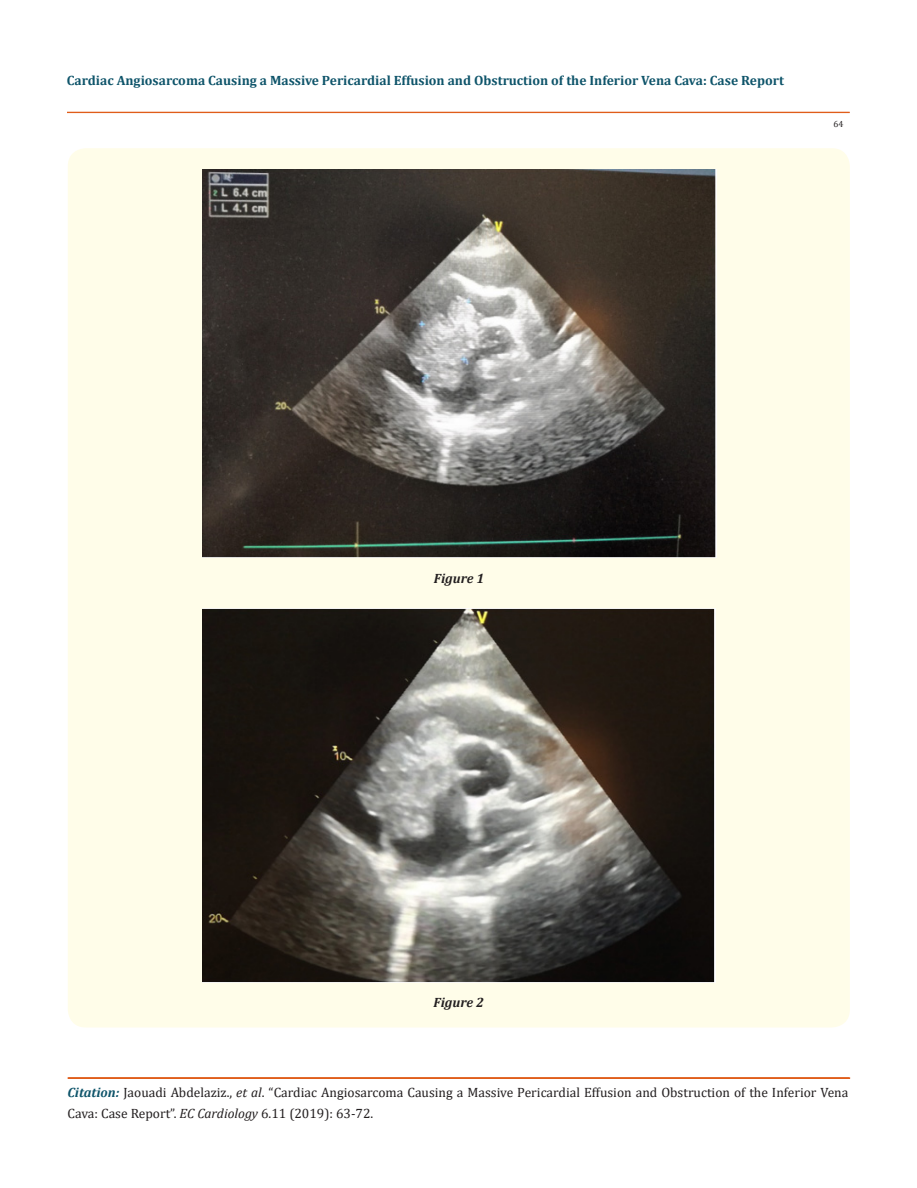
<style>
.page{position:relative;width:917px;height:1188px;background:#fff}
.page>*{position:absolute;margin:0;border:0;box-sizing:border-box;transform-origin:0 0}
.t1{font:13.5px/21px "Cambria";color:#231f20}
.t2{font:700 13.5px "Cambria";color:#0e546a}
.t3{font:italic 700 13.5px "Cambria";color:#231f20}
.t4{font:9px "Cambria";color:#231f20}
.s1{font-weight:700;font-style:italic;color:#0e546a}
.s2{font-style:italic}
</style>
<div class="page">
<div style="left:67px;top:112px;width:782px;height:1px;border:1px solid #e05d1a"></div>
<div style="left:68px;top:1078px;width:781px;height:1px;border:1px solid #e05d1a"></div>
<div style="left:68px;top:148px;width:781px;height:880px;background:#fffde9;border-radius:18px"></div>
<img style="left:202px;top:608px;width:513px;height:375px">
<img style="left:202px;top:169px;width:514px;height:388px">
<p class="t2" style="left:67px;top:71px;width:718px">Cardiac Angiosarcoma Causing a Massive Pericardial Effusion and Obstruction of the Inferior Vena Cava: Case Report</p>
<p class="t4" style="left:833px;top:119px;width:11px">64</p>
<p class="t3" style="left:434px;top:569px;width:52px">Figure 1</p>
<p class="t3" style="left:433px;top:993px;width:52px">Figure 2</p>
<p class="t1" style="left:68px;top:1081px;width:782px"><span class="s1">Citation:</span> Jaouadi Abdelaziz., <span class="s2">et al</span>. “Cardiac Angiosarcoma Causing a Massive Pericardial Effusion and Obstruction of the Inferior Vena<br>Cava: Case Report”. <span class="s2">EC Cardiology</span> 6.11 (2019): 63-72.</p>
</div>
